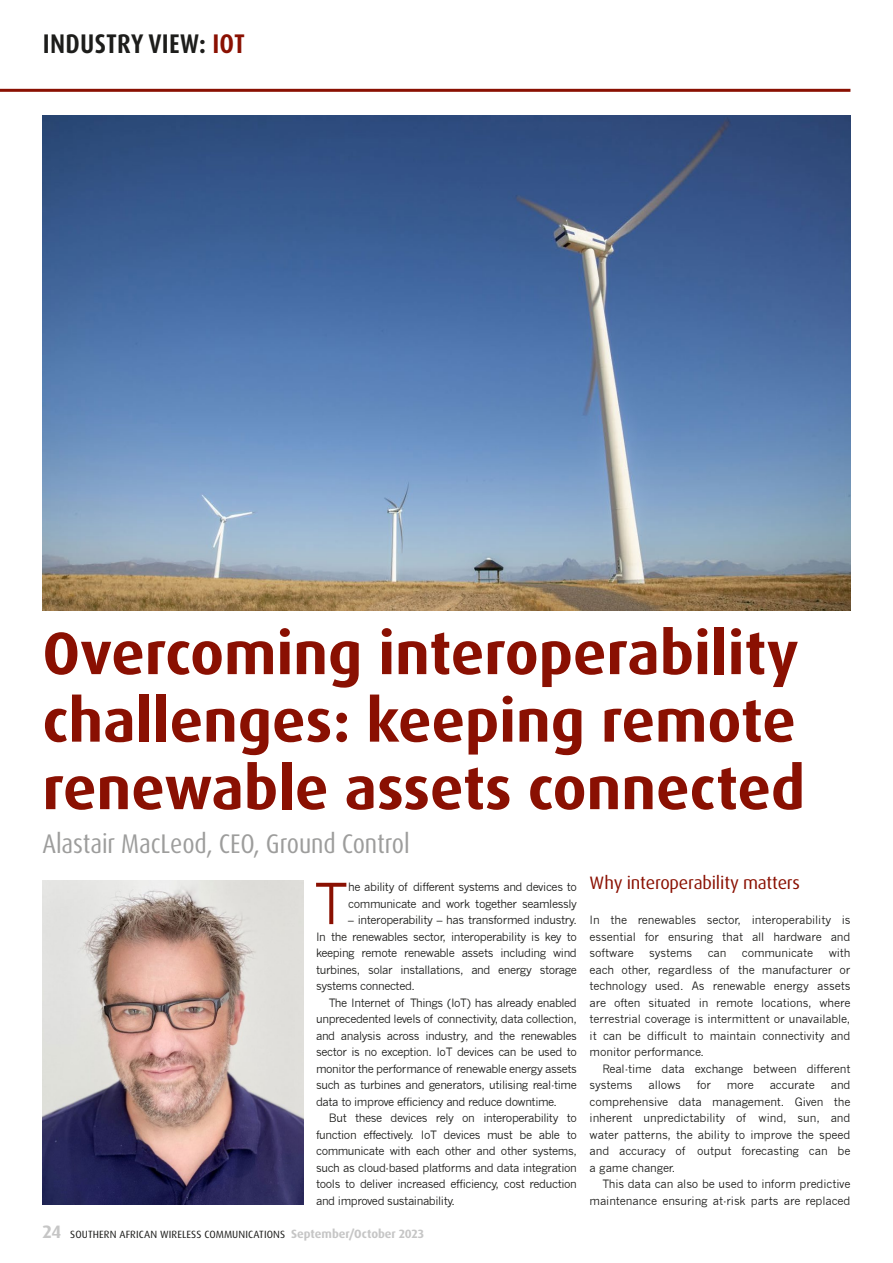
<style>
.page{position:relative;width:893px;height:1263px;background:#fff}
.page>*{position:absolute;margin:0;border:0;box-sizing:border-box;transform-origin:0 0}
.t1{font:700 60px/67.5px "Dax Pro";color:#8a1002}
.t2{font:55.8px "News Gothic";color:#8a1002}
.t3{font:condensed 27px "Dax Pro";letter-spacing:-.005em;color:#9d9d9c}
.t4{font:700 condensed 27px "Dax Pro";letter-spacing:.01em;color:#1d1d1b}
.t5{font:18px "Dax Pro";letter-spacing:-.01em;color:#8a1002}
.t6{font:11.25px/16.5px "News Gothic";letter-spacing:-.01em;color:#1d1d1b;text-align:justify}
.t7{font:11.25px/16.5px "News Gothic";letter-spacing:-.035em;color:#1d1d1b}
.t8{font:10.5px "Dax Pro";letter-spacing:.01em;color:#1d1d1b}
.s1{color:#8a1002}
.s2{font-weight:700;font-size:18px;color:#c6c6c6}
.s3{font-weight:700;font-size:12px;color:#c6c6c6}
</style>
<div class="page">
<hr style="left:0;top:89px;width:850px;height:3px;background:#8a1002">
<img style="left:43px;top:116px;width:807px;height:494px">
<img style="left:43px;top:881px;width:260px;height:324px">
<h3 class="t4" style="left:43px;top:26px;width:204px">INDUSTRY VIEW: <span class="s1">IOT</span></h3>
<h1 class="t1" style="left:43px;top:620px;width:764px">Overcoming interoperability challenges: keeping remote renewable assets connected</h1>
<h3 class="t3" style="left:43px;top:826px;width:369px">Alastair MacLeod, CEO, Ground Control</h3>
<h2 class="t2" style="left:314px;top:871px;width:36px">T</h2>
<p class="t7" style="left:348px;top:879px;width:230px">he ability of different systems and devices to communicate and work together seamlessly</p>
<p class="t6" style="left:316px;top:912px;width:262px;text-indent:32px">– interoperability – has transformed industry.<br>In the renewables sector, interoperability is key to keeping remote renewable assets including wind turbines, solar installations, and energy storage systems connected.</p>
<p class="t6" style="left:316px;top:994px;width:262px;text-indent:13px">The Internet of Things (IoT) has already enabled unprecedented levels of connectivity, data collection, and analysis across industry, and the renewables sector is no exception. IoT devices can be used to monitor the performance of renewable energy assets such as turbines and generators, utilising real-time data to improve efficiency and reduce downtime.</p>
<p class="t6" style="left:316px;top:1110px;width:262px;text-indent:13px">But these devices rely on interoperability to function effectively. IoT devices must be able to communicate with each other and other systems, such as cloud-based platforms and data integration tools to deliver increased efficiency, cost reduction and improved sustainability.</p>
<p class="t8" style="left:43px;top:1227px;width:383px"><span class="s2">24</span> SOUTHERN AFRICAN WIRELESS COMMUNICATIONS <span class="s3">September/October 2023</span></p>
<h3 class="t5" style="left:590px;top:871px;width:212px">Why interoperability matters</h3>
<p class="t6" style="left:590px;top:912px;width:262px">In the renewables sector, interoperability is essential for ensuring that all hardware and software</p>
<p class="t6" style="left:590px;top:945px;width:262px;text-indent:239px">with each other, regardless of the manufacturer or technology used. As renewable energy assets are often situated in remote locations, where terrestrial coverage is intermittent or unavailable, it can be difficult to maintain connectivity and monitor performance.</p>
<p class="t6" style="left:590px;top:1060px;width:262px;text-indent:13px">Real-time data exchange between different systems</p>
<p class="t6" style="left:649px;top:945px;width:45px">systems</p>
<p class="t6" style="left:708px;top:945px;width:20px">can</p>
<p class="t6" style="left:742px;top:945px;width:73px">communicate</p>
<p class="t6" style="left:590px;top:1077px;width:262px;text-indent:241px">and comprehensive data management. Given the inherent unpredictability of wind, sun, and water patterns, the ability to improve the speed and accuracy of output forecasting can be a game changer.</p>
<p class="t6" style="left:590px;top:1176px;width:262px;text-align:right">This data can also be used to inform predictive maintenance ensuring at-risk parts are replaced</p>
<p class="t6" style="left:648px;top:1077px;width:34px">allows</p>
<p class="t6" style="left:697px;top:1077px;width:16px">for</p>
<p class="t6" style="left:727px;top:1077px;width:29px">more</p>
<p class="t6" style="left:770px;top:1077px;width:47px">accurate</p>
</div>
